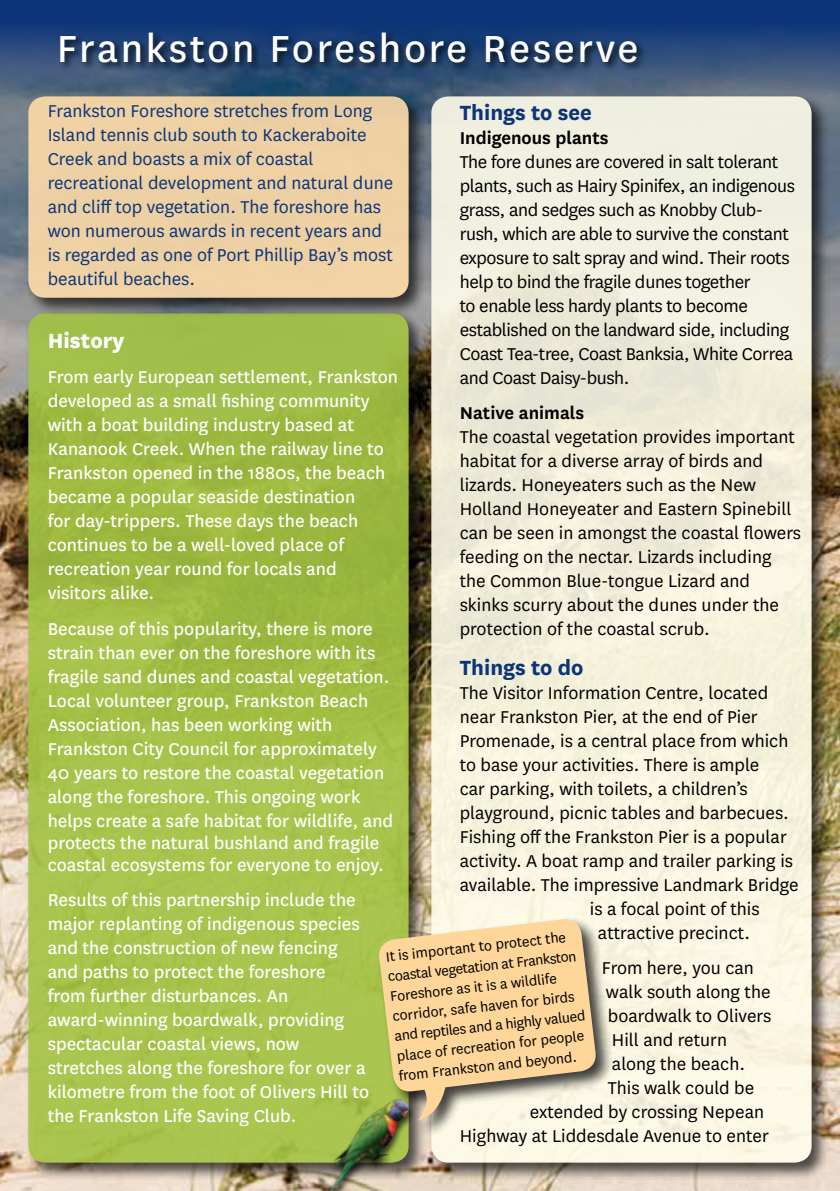
<style>
.page{position:relative;width:840px;height:1191px;background:#fff}
.page>*{position:absolute;margin:0;border:0;box-sizing:border-box;transform-origin:0 0}
.t1{font:44px "National";letter-spacing:.06em;color:#fff}
.t2{font:700 24px "National";color:#0c3579}
.t3{font:800 24px "National";color:#fff}
.t4{font:20px/24px "National";color:#fff}
.t5{font:20px/24px "National";color:#000}
.t6{font:20px/24px "National";letter-spacing:-.02em;color:#000}
.t7{font:20px/24px "National";color:#0c3579}
.t8{font:600 20px "National";color:#000}
.t9{font:16px/20px "National";color:#000}
</style>
<div class="page">
<img style="left:0;top:95px;width:839px;height:1096px">
<svg style="left:0;top:0;width:839px;height:95px;background:#254679"></svg>
<div style="left:59px;top:30px;width:587px;height:42px;background:#000;opacity:.75"></div>
<div style="left:428px;top:93px;width:402px;height:1088px;background:#000;opacity:.75"></div>
<div style="left:431px;top:96px;width:380px;height:1066px;background:linear-gradient(to right,#f0eedb,#f7f3e0);border-radius:17px"></div>
<div style="left:25px;top:310px;width:402px;height:871px;background:#000;opacity:.75"></div>
<div style="left:28px;top:313px;width:380px;height:849px;background:linear-gradient(to right,#a6c14a,#a1bd45);border-radius:17px"></div>
<div style="left:376px;top:916px;width:238px;height:221px;background:#000;opacity:.75"></div>
<svg style="left:377px;top:917px;width:220px;height:203px;background:#ecd19a"></svg>
<div style="left:25px;top:93px;width:402px;height:224px;background:#000;opacity:.75"></div>
<div style="left:28px;top:96px;width:380px;height:202px;background:#eed0a4;border-radius:17px"></div>
<div style="left:316px;top:1098px;width:100px;height:93px;background:#000;opacity:.75"></div>
<img style="left:328px;top:1098px;width:81px;height:93px">
<h1 class="t1" style="left:57px;top:19px;width:583px">Frankston Foreshore Reserve</h1>
<p class="t7" style="left:48px;top:98px;width:347px">Frankston Foreshore stretches from Long Island tennis club south to Kackeraboite Creek and boasts a mix of coastal recreational development and natural dune and cliff top vegetation. The foreshore has won numerous awards in recent years and is regarded as one of Port Phillip Bay’s most beautiful beaches.</p>
<p class="t2" style="left:459px;top:96px;width:134px">Things to see</p>
<p class="t8" style="left:459px;top:124px;width:150px">Indigenous plants</p>
<p class="t6" style="left:459px;top:149px;width:336px">The fore dunes are covered in salt tolerant plants, such as Hairy Spinifex, an indigenous grass, and sedges such as Knobby Club&shy;rush, which are able to survive the constant exposure to salt spray and wind. Their roots help to bind the fragile dunes together<br>to enable less hardy plants to become established on the landward side, including Coast Tea-tree, Coast Banksia, White Correa and Coast Daisy-bush.</p>
<p class="t8" style="left:459px;top:399px;width:126px">Native animals</p>
<p class="t5" style="left:459px;top:424px;width:343px">The coastal vegetation provides important habitat for a diverse array of birds and lizards. Honeyeaters such as the New Holland Honeyeater and Eastern Spinebill can be seen in amongst the coastal flowers feeding on the nectar. Lizards including the Common Blue-tongue Lizard and skinks scurry about the dunes under the protection of the coastal scrub.</p>
<p class="t2" style="left:459px;top:650px;width:125px">Things to do</p>
<p class="t5" style="left:459px;top:680px;width:310px">The Visitor Information Centre, located</p>
<p class="t5" style="left:459px;top:704px;width:299px">near Frankston Pier, at the end of Pier</p>
<p class="t5" style="left:459px;top:728px;width:330px">Promenade, is a central place from which</p>
<p class="t5" style="left:459px;top:752px;width:301px">to base your activities. There is ample</p>
<p class="t5" style="left:459px;top:776px;width:289px">car parking, with toilets, a children’s</p>
<p class="t5" style="left:459px;top:800px;width:330px">playground, picnic tables and barbecues.</p>
<p class="t5" style="left:459px;top:824px;width:328px">Fishing off the Frankston Pier is a popular</p>
<p class="t5" style="left:459px;top:848px;width:334px">activity. A boat ramp and trailer parking is</p>
<p class="t5" style="left:459px;top:872px;width:340px">available. The impressive Landmark Bridge</p>
<p class="t5" style="left:589px;top:896px;width:171px">is a focal point of this</p>
<p class="t5" style="left:597px;top:920px;width:154px">attractive precinct.</p>
<p class="t5" style="left:601px;top:955px;width:153px">From here, you can</p>
<p class="t5" style="left:605px;top:979px;width:166px">walk south along the</p>
<p class="t5" style="left:607px;top:1003px;width:165px">boardwalk to Olivers</p>
<p class="t5" style="left:611px;top:1027px;width:117px">Hill and return</p>
<p class="t5" style="left:611px;top:1051px;width:135px">along the beach.</p>
<p class="t5" style="left:607px;top:1075px;width:148px">This walk could be</p>
<p class="t5" style="left:529px;top:1099px;width:236px">extended by crossing Nepean</p>
<p class="t5" style="left:459px;top:1123px;width:310px">Highway at Liddesdale Avenue to enter</p>
<p class="t3" style="left:48px;top:323px;width:78px">History</p>
<p class="t4" style="left:48px;top:364px;width:351px">From early European settlement, Frankston developed as a small fishing community with a boat building industry based at Kananook Creek. When the railway line to Frankston opened in the 1880s, the beach became a popular seaside destination<br>for day-trippers. These days the beach continues to be a well-loved place of recreation year round for locals and visitors alike.</p>
<p class="t4" style="left:48px;top:615px;width:347px">Because of this popularity, there is more strain than ever on the foreshore with its fragile sand dunes and coastal vegetation.<br>Local volunteer group, Frankston Beach Association, has been working with Frankston City Council for approximately 40 years to restore the coastal vegetation along the foreshore. This ongoing work helps create a safe habitat for wildlife, and</p>
<p class="t4" style="left:48px;top:830px;width:337px;line-height:22px">protects the natural bushland and fragile coastal ecosystems for everyone to enjoy.</p>
<p class="t4" style="left:48px;top:887px;width:323px">Results of this partnership include the major replanting of indigenous species and the construction of new fencing and paths to protect the foreshore<br>from further disturbances. An award-winning boardwalk, providing spectacular coastal views, now stretches along the foreshore for over a kilometre from the foot of Olivers Hill to the Frankston Life Saving Club.</p>
<p class="t9" style="left:384px;top:945px;width:193px;rotate:-6deg">It is important to protect the coastal vegetation at Frankston<br>Foreshore as it is a wildlife corridor, safe haven for birds and reptiles and a highly valued place of recreation for people from Frankston and beyond.</p>
</div>
